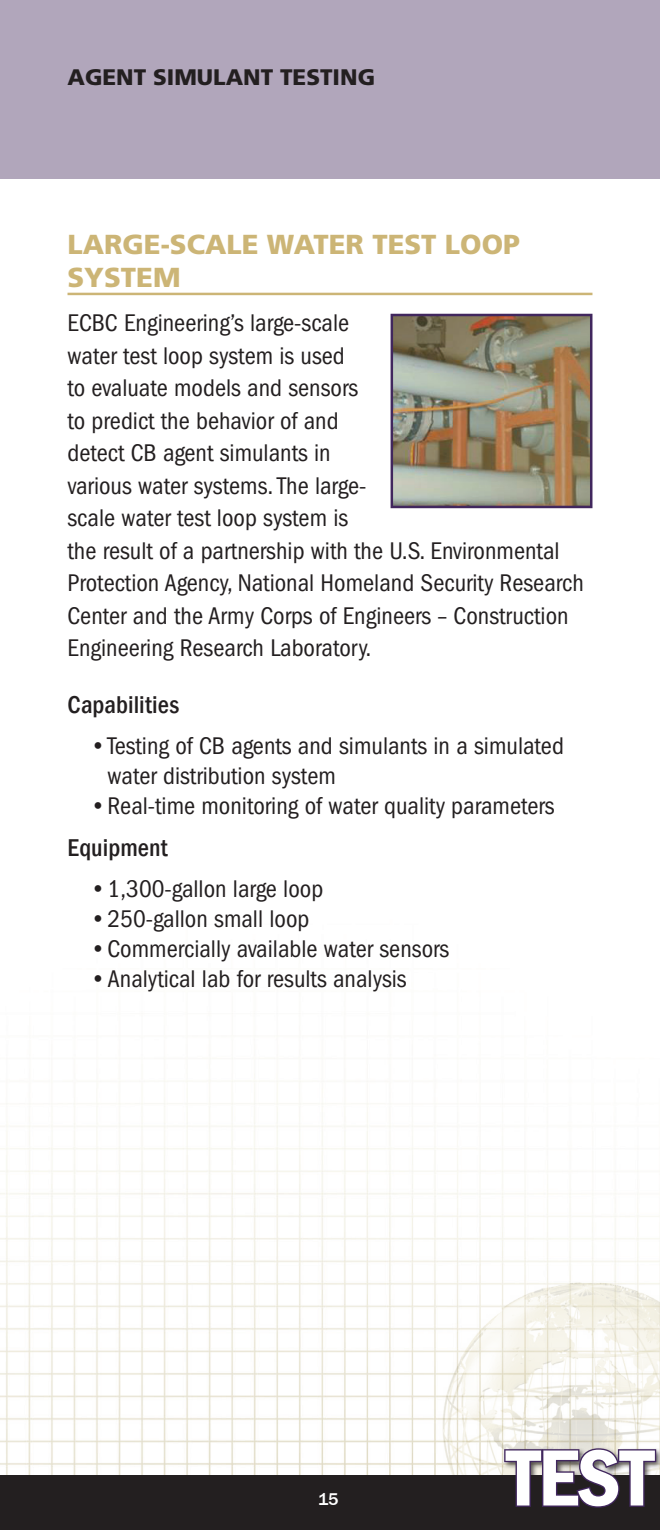
<style>
.page{position:relative;width:660px;height:1530px;background:#fff}
.page>*{position:absolute;margin:0;border:0;box-sizing:border-box;transform-origin:0 0}
.t1{font:600 condensed 82.5px "Franklin Gothic";color:#fff;scale:1.04 1}
.t2{font:900 27.5px/33px "Frutiger";color:#ccb576}
.t3{font:condensed 25px/32.5px "Franklin Gothic";color:#231f20}
.t4{font:500 condensed 25px "Franklin Gothic";letter-spacing:.005em;color:#231f20}
.t5{font:900 22.5px "Frutiger";color:#231f20}
.t6{font:500 17.5px "Franklin Gothic";color:#fff}
.s1{font-weight:500;font-size:23.75px}
.s2{font-weight:500}
</style>
<div class="page">
<img style="left:0;top:178px;width:660px;height:1298px">
<img style="left:425px;top:1262px;width:235px;height:214px">
<div style="left:0;top:1476px;width:660px;height:54px;background:#231f20"></div>
<div style="left:0;top:0;width:660px;height:178px;background:#b1a6bb"></div>
<hr style="left:68px;top:293px;width:524px;height:2px;background:#ccb576">
<img style="left:394px;top:317px;width:195px;height:188px">
<div style="left:391px;top:314px;width:201px;height:194px;border:2px solid #41275e"></div>
<div style="left:502px;top:1446px;width:158px;height:70px;background:#231f20"></div>
<svg style="left:503px;top:1447px;width:154px;height:61px"></svg>
<p class="t5" style="left:68px;top:64px;width:309px">AGENT SIMULANT TESTING</p>
<p class="t2" style="left:68px;top:228px;width:454px">LARGE-SCALE WATER TEST LOOP<br>SYSTEM</p>
<p class="t3" style="left:68px;top:307px;width:518px">ECBC Engineering’s large-scale<br>water test loop system is used<br>to evaluate models and sensors<br>to predict the behavior of and<br>detect CB agent simulants in<br>various water systems. The large-<br>scale water test loop system is<br>the result of a partnership with the U.S. Environmental Protection Agency, National Homeland Security Research Center and the Army Corps of Engineers – Construction Engineering Research Laboratory.</p>
<p class="t4" style="left:68px;top:688px;width:113px">Capabilities</p>
<p class="t3" style="left:108px;top:731px;width:458px;line-height:30px;text-indent:-18px"><span class="s1">•</span>Testing of CB agents and simulants in a simulated water distribution system</p>
<p class="t3" style="left:68px;top:786px;width:489px;line-height:41.2px;text-indent:22px"><span class="s1">•</span>Real-time monitoring of water quality parameters<br><span class="s2">Equipment</span></p>
<p class="t3" style="left:90px;top:873px;width:235px"><span class="s1">•</span>1,300-gallon large loop</p>
<p class="t3" style="left:90px;top:903px;width:221px"><span class="s1">•</span>250-gallon small loop</p>
<p class="t3" style="left:90px;top:933px;width:361px"><span class="s1">•</span>Commercially available water sensors</p>
<p class="t3" style="left:90px;top:963px;width:318px"><span class="s1">•</span>Analytical lab for results analysis</p>
<p class="t6" style="left:318px;top:1488px;width:22px">15</p>
<h1 class="t1" style="left:506px;top:1423px;width:136px">Test</h1>
</div>
